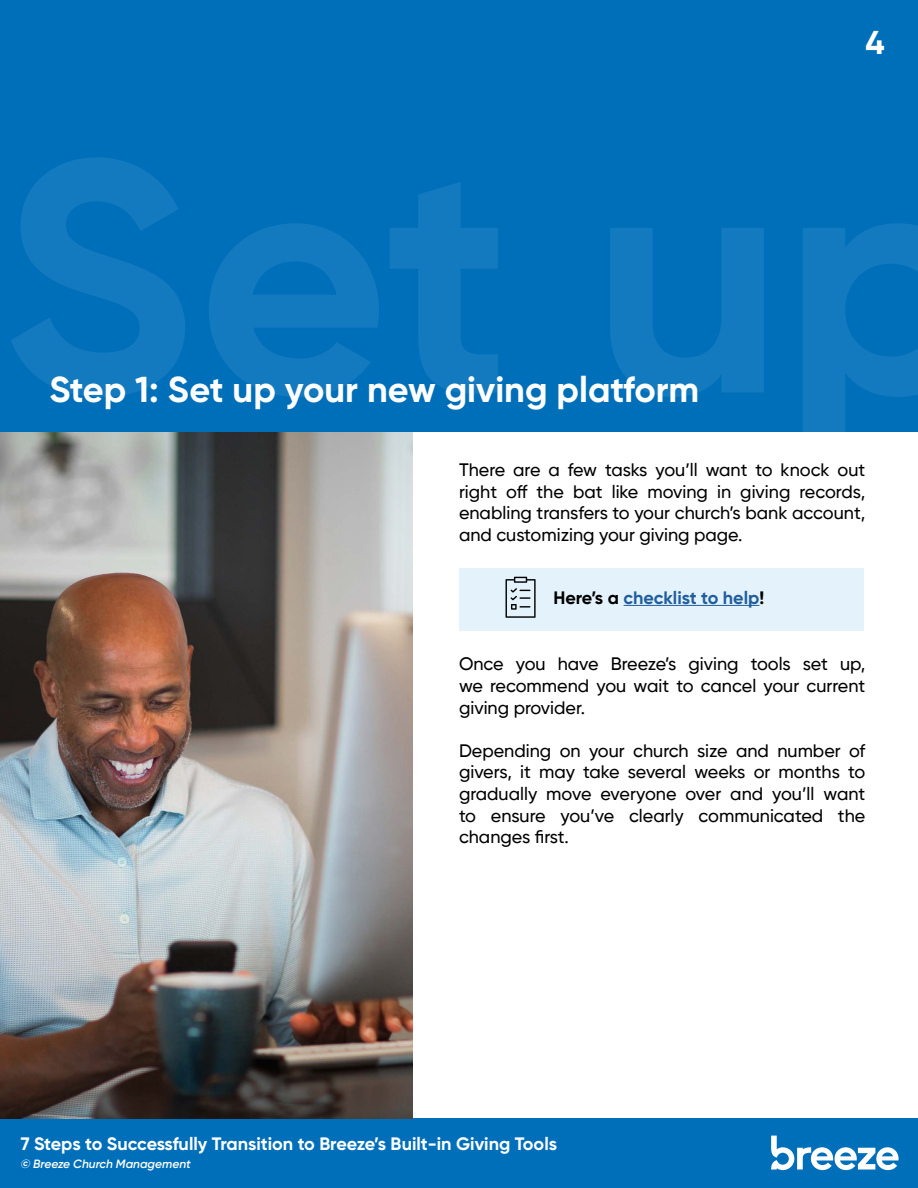
<style>
.page{position:relative;width:918px;height:1188px;background:#fff}
.page>*{position:absolute;margin:0;border:0;box-sizing:border-box;transform-origin:0 0}
.t1{font:700 36px "Gilroy";color:#fff}
.t2{font:700 33px "Gilroy";color:#fff}
.t3{font:500 18px/21.6px "Gilroy";color:#000;text-align:justify}
.t4{font:700 18px "Gilroy";color:#fff}
.t5{font:700 18px "Gilroy";color:#215e9e}
.t6{font:italic 600 12px "Gilroy";color:#fff}
.s1{color:#000}
</style>
<div class="page">
<div style="left:0;top:1119px;width:918px;height:69px;background:#006fba"></div>
<svg style="left:771px;top:1136px;width:128px;height:34px"></svg>
<div style="left:459px;top:568px;width:405px;height:62px;background:#e4f3fb"></div>
<div style="left:0;top:0;width:918px;height:432px;background:#006fba"></div>
<img style="left:0;top:432px;width:413px;height:687px">
<hr style="left:624px;top:605px;width:135px;height:1px;background:#215e9e">
<svg style="left:506px;top:577px;width:30px;height:41px"></svg>
<h1 class="t1" style="left:49px;top:367px;width:651px">Step 1: Set up your new giving platform</h1>
<h2 class="t2" style="left:865px;top:22px;width:21px">4</h2>
<p class="t3" style="left:459px;top:459px;width:408px">There are a few tasks you’ll want to knock out right off the bat like moving in giving records, enabling transfers to your church’s bank account, and customizing your giving page.</p>
<p class="t5" style="left:554px;top:586px;width:212px"><span class="s1">Here’s a</span> checklist to help<span class="s1">!</span></p>
<p class="t3" style="left:459px;top:653px;width:408px">Once you have Breeze’s giving tools set up, we recommend you wait to cancel your current giving provider.</p>
<p class="t3" style="left:459px;top:739px;width:408px">Depending on your church size and number of givers, it may take several weeks or months to gradually move everyone over and you’ll want to ensure you’ve clearly communicated the changes first.</p>
<p class="t4" style="left:21px;top:1132px;width:538px">7 Steps to Successfully Transition to Breeze’s Built-in Giving Tools</p>
<p class="t6" style="left:21px;top:1156px;width:172px">© Breeze Church Management</p>
</div>
